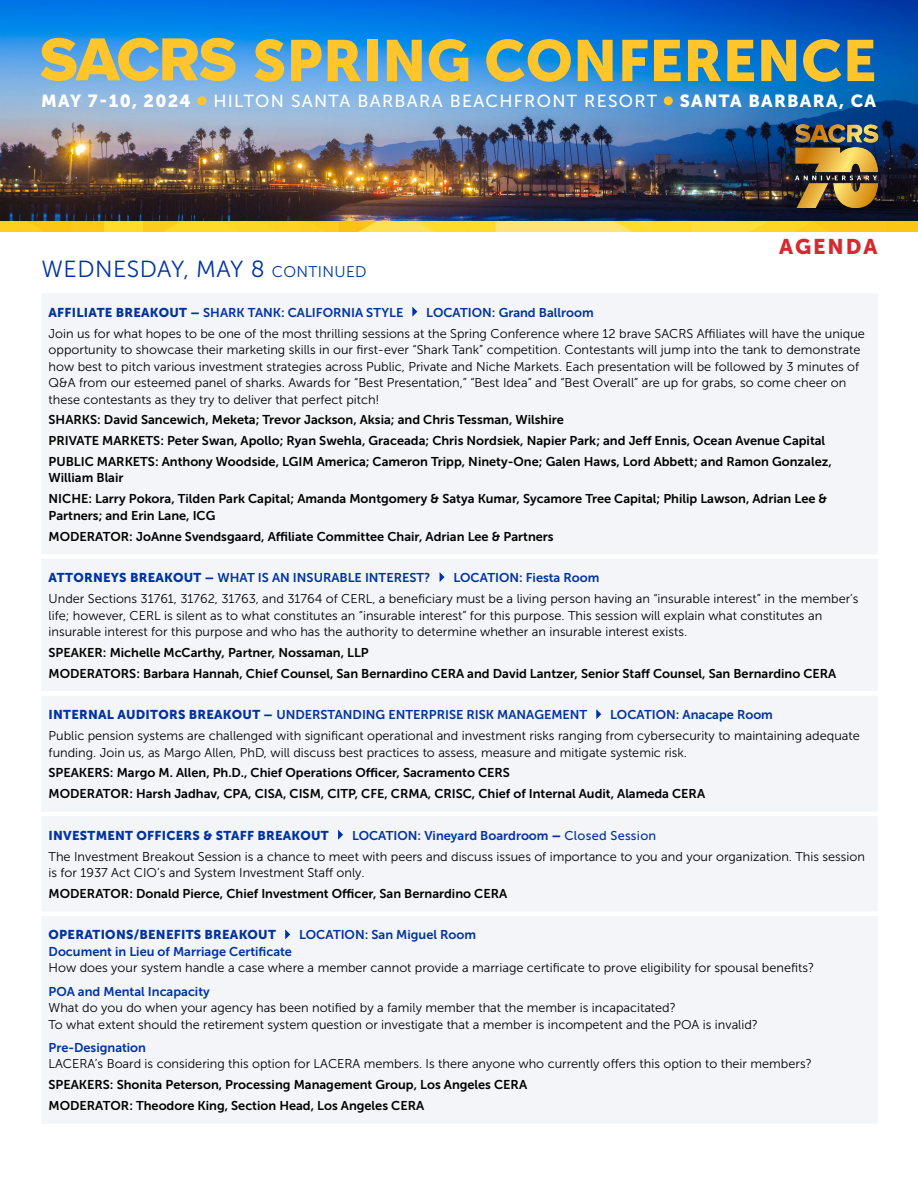
<style>
.page{position:relative;width:918px;height:1188px;background:#fff}
.page>*{position:absolute;margin:0;border:0;box-sizing:border-box;transform-origin:0 0}
.t1{font:57.75px "Museo Sans 900";color:#ffc52b}
.t2{font:23.25px "Museo Sans 300";letter-spacing:.02em;color:#0033a1}
.t3{font:21.15px "Museo Sans 900";letter-spacing:.09em;color:#d52a2f}
.t4{font:17.4px "Museo Sans 500";letter-spacing:.075em;color:#fff}
.t5{font:17.4px "Museo Sans 900";letter-spacing:.075em;color:#fff}
.t6{font:12.75px/16.5px "Museo Sans 300";color:#000}
.t7{font:12.75px/20.9px "Museo Sans 700";color:#000}
.t8{font:12.75px "Museo Sans 700";color:#0033a1}
.t9{font:12.75px "Museo Sans 900";letter-spacing:.02em;color:#0033a1}
.s1{font-size:15.45px}
.s2{font-family:"Museo Sans 900"}
.s3{font-family:"Museo Sans 500"}
</style>
<div class="page">
<img style="left:0;top:0;width:918px;height:221px">
<img style="left:0;top:221px;width:918px;height:10px">
<div style="left:197px;top:96px;width:9px;height:9px;background:#ffc632;border-radius:50%"></div>
<div style="left:664px;top:96px;width:9px;height:9px;background:#ffc632;border-radius:50%"></div>
<svg style="left:41px;top:38px;width:195px;height:43px;background:#b9b777"></svg>
<img style="left:795px;top:124px;width:90px;height:83px">
<div style="left:42px;top:293px;width:836px;height:830px;background:#f3f5f9"></div>
<svg style="left:412px;top:307px;width:5px;height:10px"></svg>
<svg style="left:440px;top:572px;width:5px;height:10px"></svg>
<svg style="left:596px;top:709px;width:5px;height:10px"></svg>
<svg style="left:338px;top:830px;width:5px;height:10px"></svg>
<svg style="left:285px;top:929px;width:5px;height:10px"></svg>
<h1 class="t1" style="left:253px;top:28px;width:625px">SPRING CONFERENCE</h1>
<h3 class="t5" style="left:41px;top:91px;width:151px">MAY 7-10, 2024</h3>
<h3 class="t4" style="left:213px;top:91px;width:445px">HILTON SANTA BARBARA BEACHFRONT RESORT</h3>
<h3 class="t5" style="left:680px;top:91px;width:198px">SANTA BARBARA, CA</h3>
<h3 class="t3" style="left:779px;top:234px;width:100px">AGENDA</h3>
<h2 class="t2" style="left:42px;top:257px;width:327px">WEDNESDAY, MAY 8 <span class="s1">CONTINUED</span></h2>
<p class="t8" style="left:49px;top:305px;width:356px"><span class="s2">AFFILIATE BREAKOUT –</span> SHARK TANK: CALIFORNIA STYLE</p>
<p class="t8" style="left:426px;top:305px;width:169px">LOCATION: Grand Ballroom</p>
<p class="t6" style="left:49px;top:325px;width:818px">Join us for what hopes to be one of the most thrilling sessions at the Spring Conference where 12 brave SACRS Affiliates will have the unique opportunity to showcase their marketing skills in our first-ever “Shark Tank” competition. Contestants will jump into the tank to demonstrate how best to pitch various investment strategies across Public, Private and Niche Markets. Each presentation will be followed by 3 minutes of Q&amp;A from our esteemed panel of sharks. Awards for “Best Presentation,” “Best Idea” and “Best Overall” are up for grabs, so come cheer on these contestants as they try to deliver that perfect pitch!</p>
<p class="t7" style="left:49px;top:410px;width:785px">SHARKS: David Sancewich, Meketa; Trevor Jackson, Aksia; and Chris Tessman, Wilshire<br>PRIVATE MARKETS: Peter Swan, Apollo; Ryan Swehla, Graceada; Chris Nordsiek, Napier Park; and Jeff Ennis, Ocean Avenue Capital<br>PUBLIC MARKETS: Anthony Woodside, LGIM America; Cameron Tripp, Ninety-One; Galen Haws, Lord Abbett; and Ramon Gonzalez,</p>
<p class="t7" style="left:49px;top:468px;width:780px">William Blair<br>NICHE: Larry Pokora, Tilden Park Capital; Amanda Montgomery &amp; Satya Kumar, Sycamore Tree Capital; Philip Lawson, Adrian Lee &amp;</p>
<p class="t7" style="left:49px;top:505px;width:507px">Partners; and Erin Lane, ICG<br>MODERATOR: JoAnne Svendsgaard, Affiliate Committee Chair, Adrian Lee &amp; Partners</p>
<p class="t8" style="left:49px;top:571px;width:383px"><span class="s2">ATTORNEYS BREAKOUT –</span> WHAT IS AN INSURABLE INTEREST?</p>
<p class="t8" style="left:454px;top:571px;width:147px">LOCATION: Fiesta Room</p>
<p class="t6" style="left:49px;top:590px;width:811px">Under Sections 31761, 31762, 31763, and 31764 of CERL, a beneficiary must be a living person having an “insurable interest” in the member’s life; however, CERL is silent as to what constitutes an “insurable interest” for this purpose. This session will explain what constitutes an insurable interest for this purpose and who has the authority to determine whether an insurable interest exists.</p>
<p class="t7" style="left:49px;top:642px;width:789px">SPEAKER: Michelle McCarthy, Partner, Nossaman, LLP<br>MODERATORS: Barbara Hannah, Chief Counsel, San Bernardino CERA and David Lantzer, Senior Staff Counsel, San Bernardino CERA</p>
<p class="t8" style="left:49px;top:708px;width:540px"><span class="s2">INTERNAL AUDITORS BREAKOUT –</span> UNDERSTANDING ENTERPRISE RISK MANAGEMENT</p>
<p class="t8" style="left:610px;top:708px;width:164px">LOCATION: Anacape Room</p>
<p class="t6" style="left:49px;top:728px;width:813px">Public pension systems are challenged with significant operational and investment risks ranging from cybersecurity to maintaining adequate funding. Join us, as Margo Allen, PhD, will discuss best practices to assess, measure and mitigate systemic risk.</p>
<p class="t7" style="left:49px;top:763px;width:658px">SPEAKERS: Margo M. Allen, Ph.D., Chief Operations Officer, Sacramento CERS<br>MODERATOR: Harsh Jadhav, CPA, CISA, CISM, CITP, CFE, CRMA, CRISC, Chief of Internal Audit, Alameda CERA</p>
<p class="t9" style="left:49px;top:828px;width:282px">INVESTMENT OFFICERS &amp; STAFF BREAKOUT</p>
<p class="t8" style="left:352px;top:828px;width:306px">LOCATION: Vineyard Boardroom <span class="s2">–</span> <span class="s3">Closed Session</span></p>
<p class="t6" style="left:49px;top:848px;width:818px">The Investment Breakout Session is a chance to meet with peers and discuss issues of importance to you and your organization. This session is for 1937 Act CIO’s and System Investment Staff only.</p>
<p class="t7" style="left:49px;top:883px;width:460px">MODERATOR: Donald Pierce, Chief Investment Officer, San Bernardino CERA</p>
<p class="t9" style="left:49px;top:928px;width:229px">OPERATIONS/BENEFITS BREAKOUT</p>
<p class="t8" style="left:299px;top:928px;width:178px">LOCATION: San Miguel Room</p>
<p class="t8" style="left:49px;top:944px;width:245px">Document in Lieu of Marriage Certificate</p>
<p class="t6" style="left:49px;top:960px;width:767px">How does your system handle a case where a member cannot provide a marriage certificate to prove eligibility for spousal benefits?</p>
<p class="t8" style="left:49px;top:984px;width:163px">POA and Mental Incapacity</p>
<p class="t6" style="left:49px;top:1000px;width:711px">What do you do when your agency has been notified by a family member that the member is incapacitated?<br>To what extent should the retirement system question or investigate that a member is incompetent and the POA is invalid?</p>
<p class="t8" style="left:49px;top:1040px;width:99px">Pre-Designation</p>
<p class="t6" style="left:49px;top:1056px;width:765px">LACERA’s Board is considering this option for LACERA members. Is there anyone who currently offers this option to their members?</p>
<p class="t7" style="left:49px;top:1074px;width:480px">SPEAKERS: Shonita Peterson, Processing Management Group, Los Angeles CERA<br>MODERATOR: Theodore King, Section Head, Los Angeles CERA</p>
</div>
